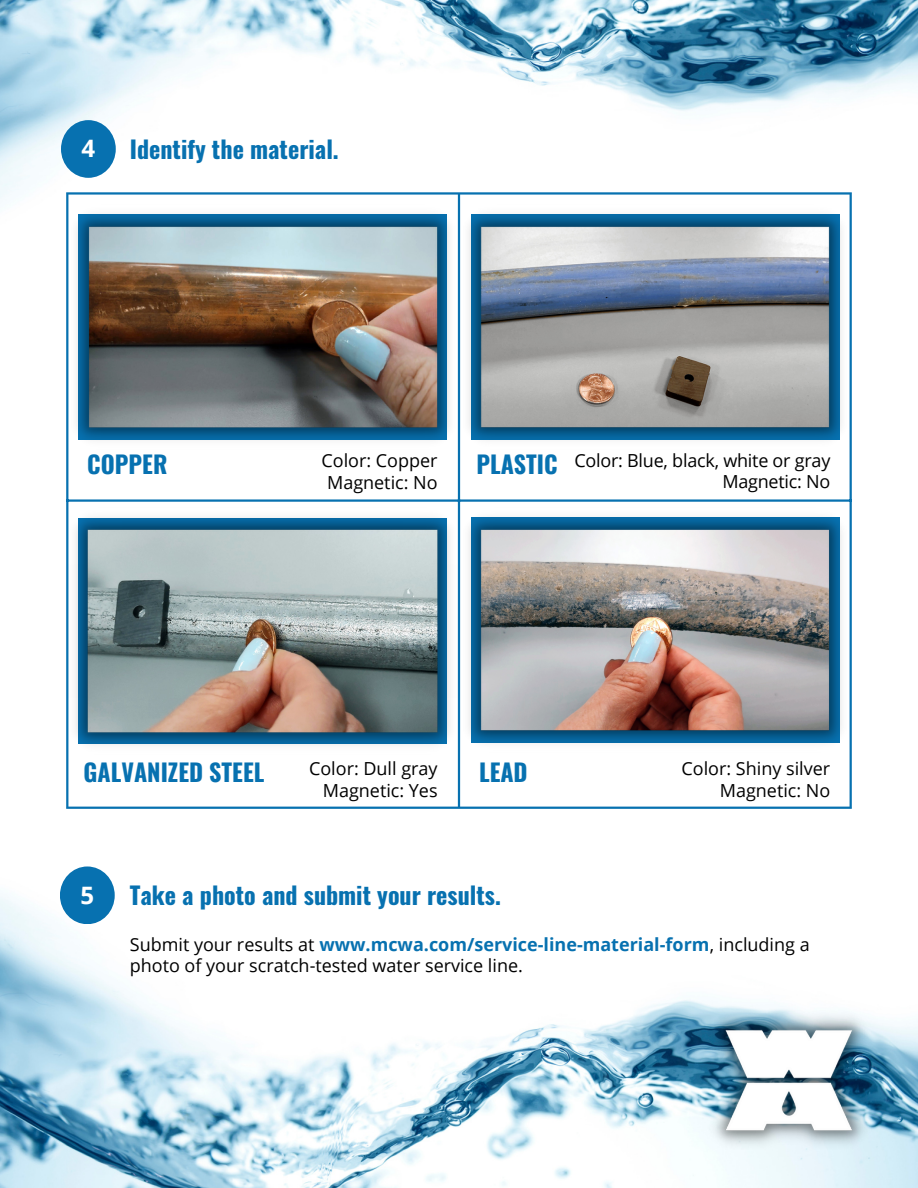
<style>
.page{position:relative;width:918px;height:1188px;background:#fff}
.page>*{position:absolute;margin:0;border:0;box-sizing:border-box;transform-origin:0 0}
.t1{font:700 24px "Oswald";color:#0771b0}
.t2{font:700 24px "Open Sans";color:#fff}
.t3{font:18px/21.3px "Open Sans";color:#000}
.s1{font-weight:700;color:#0771b0}
</style>
<div class="page">
<img style="left:0;top:0;width:918px;height:226px">
<img style="left:0;top:877px;width:918px;height:311px">
<img style="left:707px;top:1010px;width:164px;height:140px">
<hr style="left:66px;top:195px;width:2px;height:612px;background:#0771b0">
<hr style="left:458px;top:195px;width:2px;height:612px;background:#0771b0">
<hr style="left:850px;top:195px;width:2px;height:612px;background:#0771b0">
<hr style="left:66px;top:192px;width:786px;height:3px;background:#0771b0">
<hr style="left:66px;top:499px;width:786px;height:3px;background:#0771b0">
<hr style="left:66px;top:807px;width:786px;height:2px;background:#0771b0">
<img style="left:66px;top:508px;width:392px;height:246px">
<img style="left:462px;top:205px;width:387px;height:235px">
<img style="left:469px;top:517px;width:373px;height:226px">
<img style="left:69px;top:205px;width:387px;height:235px">
<div style="left:61px;top:120px;width:55px;height:58px;background:#0771b0;border-radius:50%"></div>
<div style="left:60px;top:866px;width:55px;height:58px;background:#0771b0;border-radius:50%"></div>
<p class="t2" style="left:82px;top:132px;width:15px">4</p>
<p class="t1" style="left:130px;top:130px;width:210px">Identify the material.</p>
<p class="t1" style="left:87px;top:445px;width:82px">COPPER</p>
<p class="t1" style="left:476px;top:445px;width:83px">PLASTIC</p>
<p class="t3" style="left:574px;top:449px;width:258px">Color: Blue, black, white or gray</p>
<p class="t3" style="left:722px;top:470px;width:110px">Magnetic: No</p>
<p class="t3" style="left:322px;top:450px;width:118px">Color: Copper</p>
<p class="t3" style="left:327px;top:471px;width:112px">Magnetic: No</p>
<p class="t1" style="left:84px;top:753px;width:182px">GALVANIZED STEEL</p>
<p class="t3" style="left:682px;top:757px;width:150px">Color: Shiny silver</p>
<p class="t3" style="left:720px;top:779px;width:112px">Magnetic: No</p>
<p class="t3" style="left:309px;top:757px;width:130px">Color: Dull gray</p>
<p class="t3" style="left:323px;top:779px;width:116px">Magnetic: Yes</p>
<p class="t1" style="left:479px;top:753px;width:50px">LEAD</p>
<p class="t2" style="left:80px;top:878px;width:15px">5</p>
<p class="t1" style="left:130px;top:876px;width:373px">Take a photo and submit your results.</p>
<p class="t3" style="left:130px;top:933px;width:681px">Submit your results at <span class="s1">www.mcwa.com/service-line-material-form</span>, including a photo of your scratch-tested water service line.</p>
</div>
